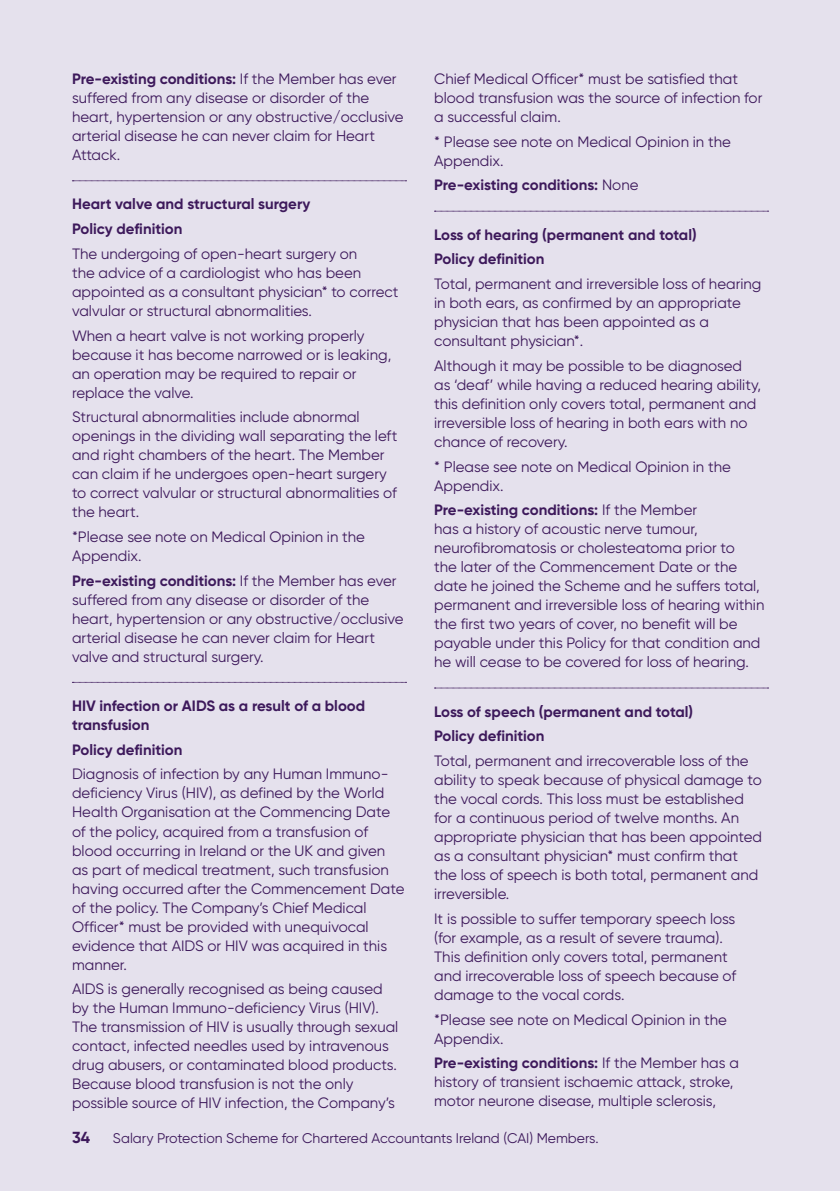
<style>
.page{position:relative;width:840px;height:1191px;background:#fff}
.page>*{position:absolute;margin:0;border:0;box-sizing:border-box;transform-origin:0 0}
.t1{font:700 16px "Gilroy";color:#3d195b}
.t2{font:15px/19px "Gilroy";color:#3d195b}
.t3{font:700 15px/24.6px "Gilroy";color:#3d195b}
.t4{font:14px "Gilroy";color:#3d195b}
.s1{font-weight:700}
.s2{font-weight:400}
</style>
<div class="page">
<hr style="left:839px;top:0;width:1px;height:1191px;background:#e5e1ed">
<div style="left:0;top:0;width:839px;height:1191px;background:#e5e1ed"></div>
<svg style="left:72px;top:180px;width:334px;height:1px"></svg>
<svg style="left:72px;top:682px;width:334px;height:1px"></svg>
<svg style="left:434px;top:211px;width:334px;height:1px"></svg>
<svg style="left:434px;top:687px;width:334px;height:1px"></svg>
<p class="t2" style="left:72px;top:69px;width:333px"><span class="s1">Pre-existing conditions:</span> If the Member has ever suffered from any disease or disorder of the heart, hypertension or any obstructive/occlusive arterial disease he can never claim for Heart Attack.</p>
<p class="t3" style="left:72px;top:192px;width:240px">Heart valve and structural surgery<br>Policy definition</p>
<p class="t2" style="left:72px;top:244px;width:327px">The undergoing of open-heart surgery on<br>the advice of a cardiologist who has been appointed as a consultant physician* to correct valvular or structural abnormalities.</p>
<p class="t2" style="left:72px;top:325px;width:320px">When a heart valve is not working properly because it has become narrowed or is leaking, an operation may be required to repair or replace the valve.</p>
<p class="t2" style="left:72px;top:407px;width:326px">Structural abnormalities include abnormal openings in the dividing wall separating the left and right chambers of the heart. The Member can claim if he undergoes open-heart surgery to correct valvular or structural abnormalities of the heart.</p>
<p class="t2" style="left:72px;top:527px;width:294px">*Please see note on Medical Opinion in the<br>Appendix.</p>
<p class="t2" style="left:72px;top:571px;width:333px"><span class="s1">Pre-existing conditions:</span> If the Member has ever suffered from any disease or disorder of the heart, hypertension or any obstructive/occlusive arterial disease he can never claim for Heart valve and structural surgery.</p>
<p class="t3" style="left:72px;top:696px;width:294px;line-height:19px">HIV infection or AIDS as a result of a blood transfusion</p>
<p class="t3" style="left:72px;top:737px;width:112px">Policy definition</p>
<p class="t2" style="left:72px;top:764px;width:334px">Diagnosis of infection by any Human Immuno&shy;deficiency Virus (HIV), as defined by the World Health Organisation at the Commencing Date of the policy, acquired from a transfusion of blood occurring in Ireland or the UK and given as part of medical treatment, such transfusion having occurred after the Commencement Date of the policy. The Company’s Chief Medical Officer* must be provided with unequivocal evidence that AIDS or HIV was acquired in this manner.</p>
<p class="t2" style="left:72px;top:979px;width:327px">AIDS is generally recognised as being caused by the Human Immuno-deficiency Virus (HIV).<br>The transmission of HIV is usually through sexual contact, infected needles used by intravenous drug abusers, or contaminated blood products.<br>Because blood transfusion is not the only possible source of HIV infection, the Company’s</p>
<p class="t2" style="left:434px;top:69px;width:329px">Chief Medical Officer* must be satisfied that blood transfusion was the source of infection for a successful claim.</p>
<p class="t2" style="left:434px;top:132px;width:298px">* Please see note on Medical Opinion in the<br>Appendix.</p>
<p class="t3" style="left:434px;top:173px;width:206px">Pre-existing conditions: <span class="s2">None</span></p>
<p class="t3" style="left:434px;top:222px;width:264px">Loss of hearing (permanent and total)<br>Policy definition</p>
<p class="t2" style="left:434px;top:274px;width:328px">Total, permanent and irreversible loss of hearing in both ears, as confirmed by an appropriate physician that has been appointed as a consultant physician*.</p>
<p class="t2" style="left:434px;top:356px;width:328px">Although it may be possible to be diagnosed as ‘deaf’ while having a reduced hearing ability, this definition only covers total, permanent and irreversible loss of hearing in both ears with no chance of recovery.</p>
<p class="t2" style="left:434px;top:457px;width:298px">* Please see note on Medical Opinion in the<br>Appendix.</p>
<p class="t2" style="left:434px;top:500px;width:331px"><span class="s1">Pre-existing conditions:</span> If the Member<br>has a history of acoustic nerve tumour, neurofibromatosis or cholesteatoma prior to<br>the later of the Commencement Date or the date he joined the Scheme and he suffers total, permanent and irreversible loss of hearing within the first two years of cover, no benefit will be payable under this Policy for that condition and he will cease to be covered for loss of hearing.</p>
<p class="t3" style="left:434px;top:699px;width:260px">Loss of speech (permanent and total)<br>Policy definition</p>
<p class="t2" style="left:434px;top:751px;width:329px">Total, permanent and irrecoverable loss of the ability to speak because of physical damage to the vocal cords. This loss must be established for a continuous period of twelve months. An appropriate physician that has been appointed as a consultant physician* must confirm that the loss of speech is both total, permanent and irreversible.</p>
<p class="t2" style="left:434px;top:909px;width:303px">It is possible to suffer temporary speech loss (for example, as a result of severe trauma).<br>This definition only covers total, permanent and irrecoverable loss of speech because of damage to the vocal cords.</p>
<p class="t2" style="left:434px;top:1009px;width:294px">*Please see note on Medical Opinion in the<br>Appendix.</p>
<p class="t2" style="left:434px;top:1053px;width:306px"><span class="s1">Pre-existing conditions:</span> If the Member has a history of transient ischaemic attack, stroke, motor neurone disease, multiple sclerosis,</p>
<p class="t1" style="left:72px;top:1127px;width:20px">34</p>
<p class="t4" style="left:113px;top:1129px;width:487px">Salary Protection Scheme for Chartered Accountants Ireland (CAI) Members.</p>
</div>
